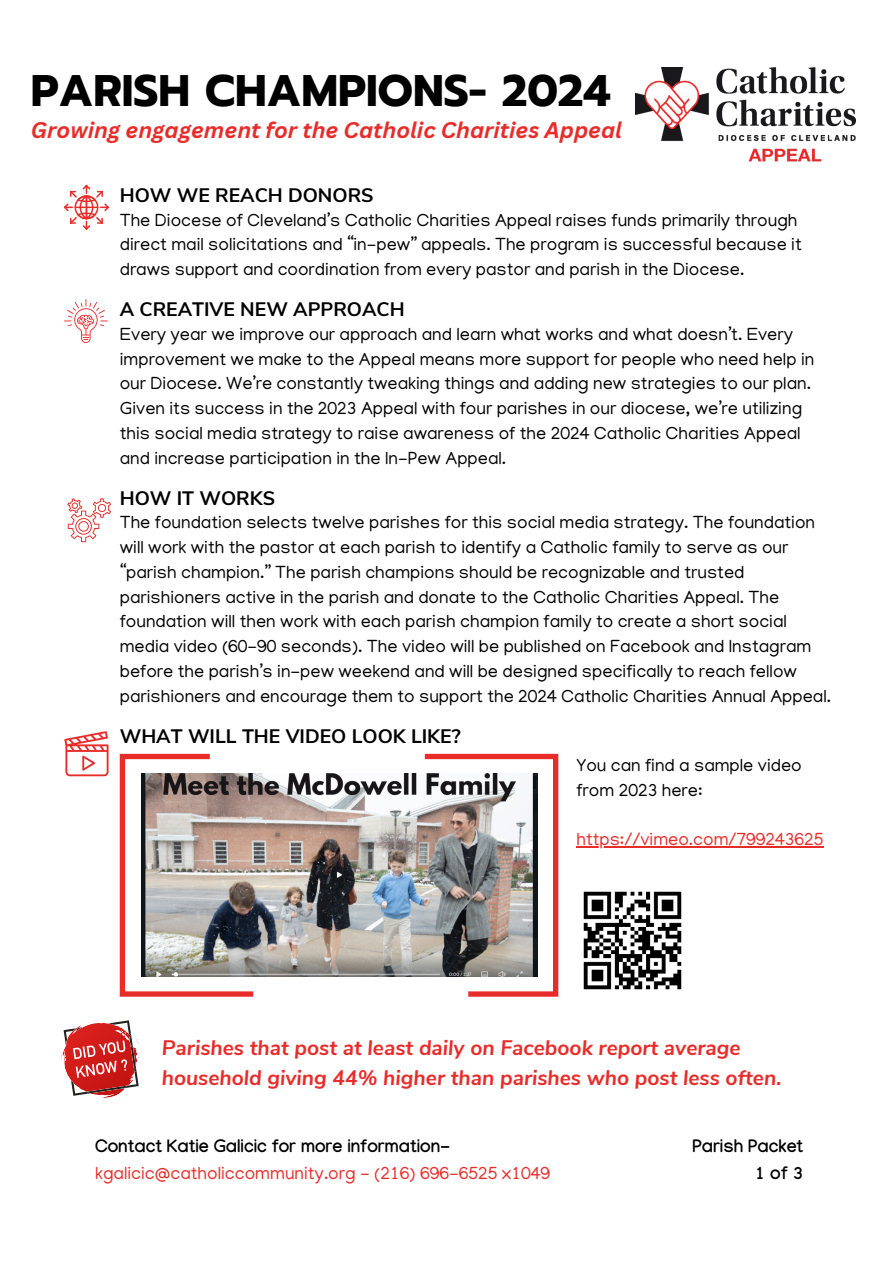
<style>
.page{position:relative;width:893px;height:1264px;background:#fff}
.page>*{position:absolute;margin:0;border:0;box-sizing:border-box;transform-origin:0 0}
.t1{font:700 43.95px "Prompt";color:#000}
.t2{font:italic 700 22.05px "Canva Sans";color:#e82c2a}
.t3{font:italic 700 21px/29.2px "Nunito Sans";color:#e82c2a}
.t4{font:700 19.5px "Nunito Sans";color:#000}
.t5{font:18px/24.8px "Manjari";color:#000}
.t6{font:18px/27px "Manjari";color:#e82c2a}
.t7{font:700 18px "Manjari";color:#000}
.s1{font-weight:700;color:#000}
</style>
<div class="page">
<img style="left:635px;top:68px;width:220px;height:94px">
<svg style="left:120px;top:753px;width:133px;height:243px"></svg>
<svg style="left:425px;top:753px;width:133px;height:243px"></svg>
<img style="left:141px;top:773px;width:396px;height:203px">
<svg style="left:64px;top:185px;width:45px;height:45px"></svg>
<svg style="left:64px;top:299px;width:44px;height:44px"></svg>
<svg style="left:61px;top:1020px;width:78px;height:77px"></svg>
<svg style="left:64px;top:731px;width:44px;height:45px"></svg>
<svg style="left:67px;top:498px;width:44px;height:44px"></svg>
<hr style="left:576px;top:846px;width:247px;height:1px;background:#e82c2a">
<img style="left:583px;top:891px;width:99px;height:99px">
<p class="t1" style="left:31px;top:58px;width:581px">PARISH CHAMPIONS- 2024</p>
<p class="t2" style="left:31px;top:114px;width:592px">Growing engagement for the Catholic Charities Appeal</p>
<p class="t4" style="left:120px;top:182px;width:255px">HOW WE REACH DONORS</p>
<p class="t5" style="left:120px;top:210px;width:683px">The Diocese of Cleveland’s Catholic Charities Appeal raises funds primarily through direct mail solicitations and “in-pew” appeals. The program is successful because it draws support and coordination from every pastor and parish in the Diocese.</p>
<p class="t4" style="left:120px;top:296px;width:286px">A CREATIVE NEW APPROACH</p>
<p class="t5" style="left:120px;top:324px;width:696px">Every year we improve our approach and learn what works and what doesn’t. Every improvement we make to the Appeal means more support for people who need help in our Diocese. We’re constantly tweaking things and adding new strategies to our plan.<br>Given its success in the 2023 Appeal with four parishes in our diocese, we’re utilizing this social media strategy to raise awareness of the 2024 Catholic Charities Appeal and increase participation in the In-Pew Appeal.</p>
<p class="t4" style="left:120px;top:485px;width:157px">HOW IT WORKS</p>
<p class="t5" style="left:120px;top:513px;width:712px">The foundation selects twelve parishes for this social media strategy. The foundation will work with the pastor at each parish to identify a Catholic family to serve as our “parish champion.” The parish champions should be recognizable and trusted parishioners active in the parish and donate to the Catholic Charities Appeal. The foundation will then work with each parish champion family to create a short social media video (60-90 seconds). The video will be published on Facebook and Instagram before the parish’s in-pew weekend and will be designed specifically to reach fellow parishioners and encourage them to support the 2024 Catholic Charities Annual Appeal.</p>
<p class="t4" style="left:120px;top:723px;width:342px">WHAT WILL THE VIDEO LOOK LIKE?</p>
<p class="t5" style="left:576px;top:755px;width:227px">You can find a sample video</p>
<p class="t5" style="left:576px;top:779px;width:128px">from 2023 here:</p>
<p class="t6" style="left:576px;top:828px;width:248px">https://vimeo.com/799243625</p>
<p class="t3" style="left:162px;top:1033px;width:621px">Parishes that post at least daily on Facebook report average household giving 44% higher than parishes who post less often.</p>
<p class="t6" style="left:95px;top:1135px;width:456px"><span class="s1">Contact Katie Galicic for more information&shy;</span>kgalicic@catholiccommunity.org - (216) 696-6525 x1049</p>
<p class="t7" style="left:692px;top:1138px;width:112px">Parish Packet</p>
<p class="t7" style="left:754px;top:1165px;width:50px">1 of 3</p>
</div>
